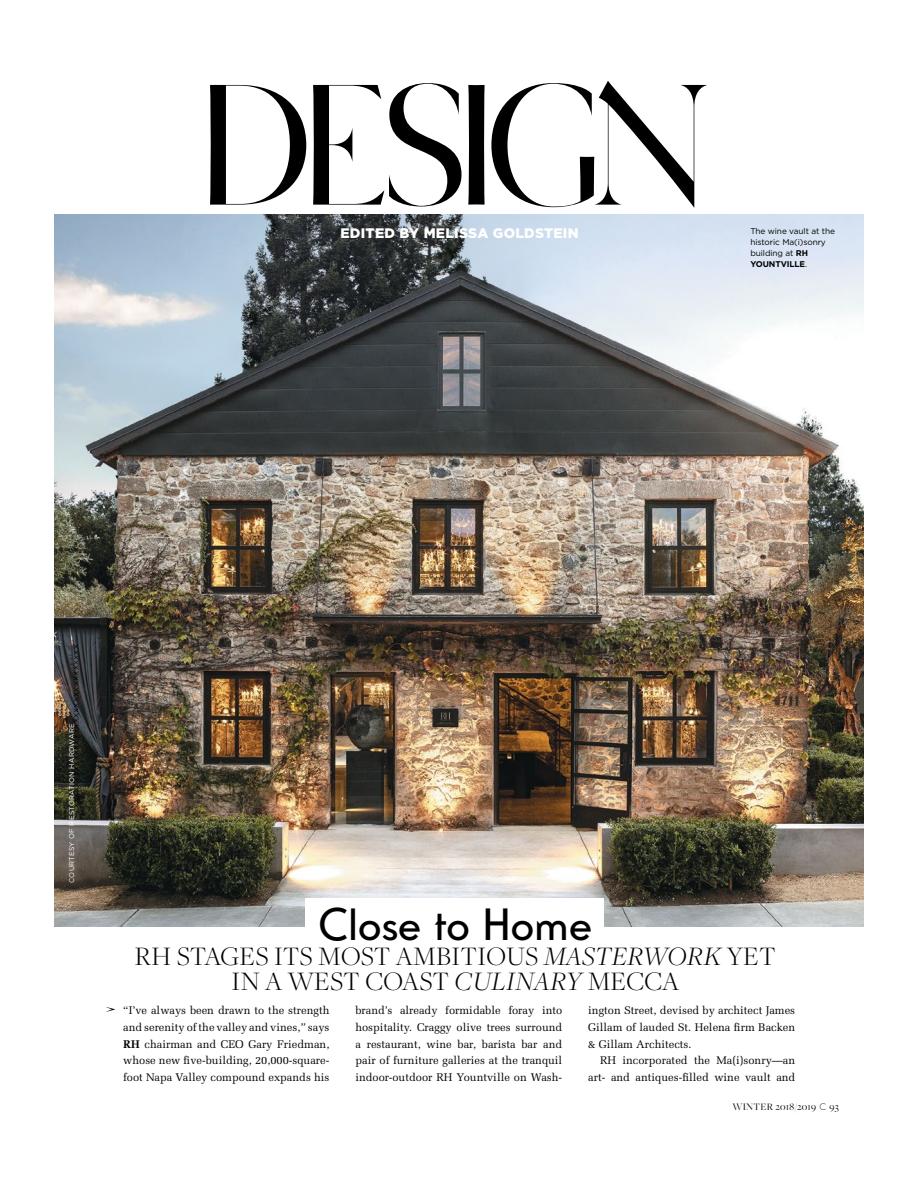
<style>
.page{position:relative;width:918px;height:1188px;background:#fff}
.page>*{position:absolute;margin:0;border:0;box-sizing:border-box;transform-origin:0 0}
.t1{font:41.55px "Battling 2 N Preg";letter-spacing:.01em;color:#000}
.t2{font:300 27.75px/24.9px "Freight Disp Pro";letter-spacing:.01em;color:#000;text-align:center}
.t3{font:900 13.8px "Gotham";letter-spacing:.02em;color:#fff}
.t4{font:11.1px/16.6px "Melior";color:#000;text-align:justify}
.t5{font:10.35px "Freight Big Pro";letter-spacing:.025em;color:#000}
.t6{font:8.25px/11.1px "Gotham";letter-spacing:-.01em;color:#000}
.t7{font:6.9px "Gotham";letter-spacing:.04em;color:#000}
.t8{font:6.9px "Gotham";letter-spacing:.04em;color:#fff}
.s1{font-weight:700}
.s2{font-style:italic}
.s3{font-family:"Futura SH";font-weight:300;font-stretch:expanded;font-size:9.9px}
</style>
<div class="page">
<img style="left:54px;top:215px;width:810px;height:712px">
<div style="left:305px;top:898px;width:299px;height:49px;background:#fff"></div>
<svg style="left:210px;top:81px;width:497px;height:127px"></svg>
<svg style="left:105px;top:1007px;width:10px;height:5px"></svg>
<p class="t3" style="left:340px;top:224px;width:240px">EDITED BY MELISSA GOLDSTEIN</p>
<p class="t6" style="left:750px;top:225px;width:86px">The wine vault at the historic Ma(i)sonry building at <span class="s1">RH<br>YOUNTVILLE</span>.</p>
<p class="t7" style="left:72px;top:808px;width:165px;rotate:-90deg">XXXXXXXXXXXXXXXXXXXXXXXXXXXXXXX</p>
<p class="t8" style="left:67px;top:883px;width:161px;rotate:-90deg">COURTESY OF RESTORATION HARDWARE</p>
<h1 class="t1" style="left:319px;top:896px;width:274px">Close to Home</h1>
<h2 class="t2" style="left:135px;top:943px;width:642px">RH STAGES ITS MOST AMBITIOUS <span class="s2">MASTERWORK</span> YET<br>IN A WEST COAST <span class="s2">CULINARY</span> MECCA</h2>
<p class="t4" style="left:123px;top:1002px;width:208px">“I’ve always been drawn to the strength and serenity of the valley and vines,” says <span class="s1">RH</span> chairman and CEO Gary Friedman, whose new five-building, 20,000-square&shy;foot Napa Valley compound expands his</p>
<p class="t4" style="left:355px;top:1002px;width:208px">brand’s already formidable foray into hospitality. Craggy olive trees surround a restaurant, wine bar, barista bar and pair of furniture galleries at the tranquil indoor-outdoor RH Yountville on Wash-</p>
<p class="t4" style="left:588px;top:1002px;width:208px">ington Street, devised by architect James Gillam of lauded St. Helena firm Backen &amp; Gillam Architects.</p>
<p class="t4" style="left:588px;top:1052px;width:208px;text-align:right">RH incorporated the Ma(i)sonry—an art- and antiques-filled wine vault and</p>
<p class="t5" style="left:732px;top:1100px;width:108px">WINTER 2018/2019 <span class="s3">C</span> 93</p>
</div>
